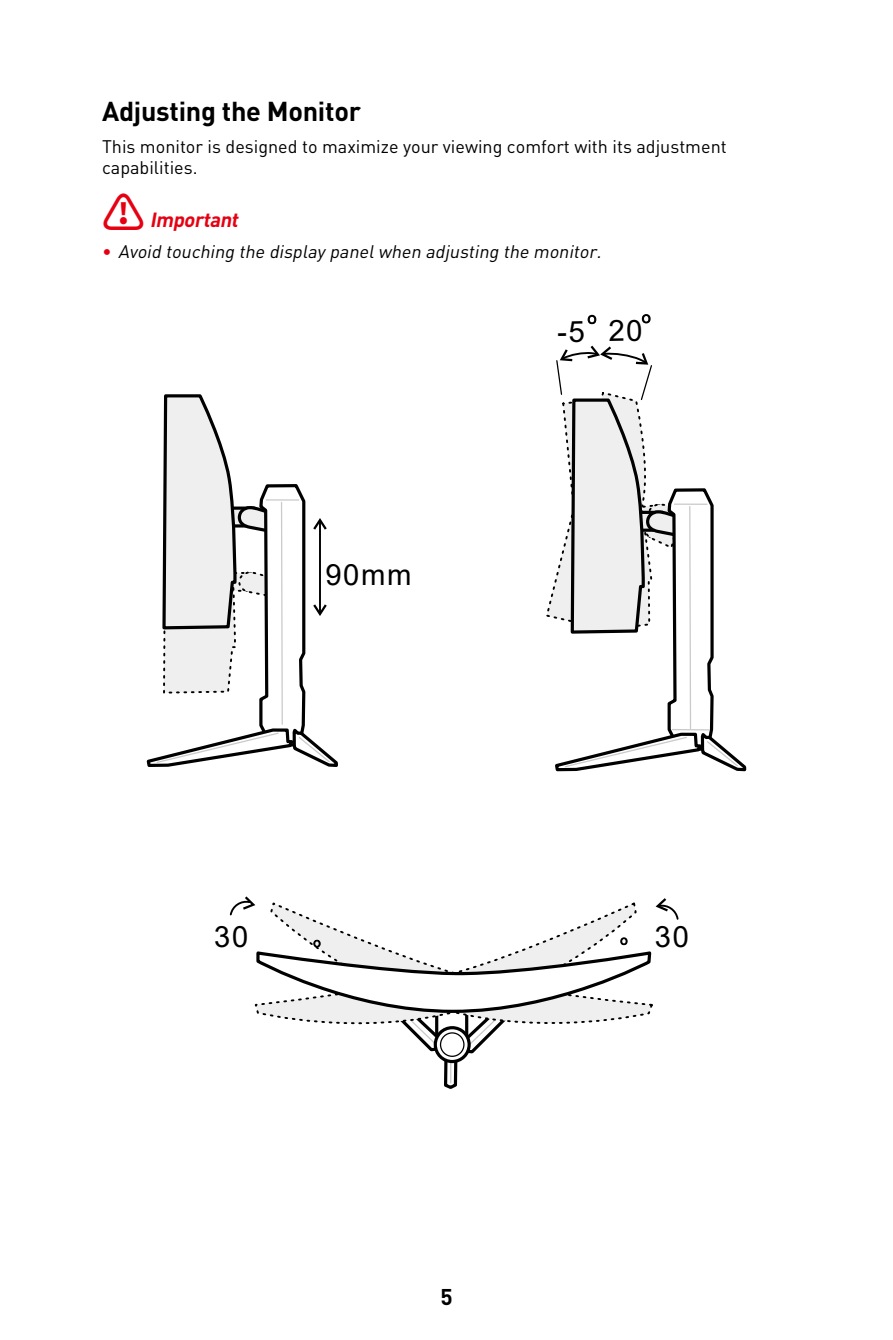
<style>
.page{position:relative;width:893px;height:1340px;background:#fff}
.page>*{position:absolute;margin:0;border:0;box-sizing:border-box;transform-origin:0 0}
.t1{font:29.25px "Arial";color:#000}
.Title_2{font:700 27px "MSI Din Pro Noto CJK";letter-spacing:-.01em;color:#000}
.t2{font:700 22.5px "MSI Din Pro Noto CJK";color:#000}
.t3{font:italic 700 20.25px "MSI Din Pro Noto CJK";color:#e60012}
.Text{font:18px/21.6px "MSI Din Pro Noto CJK";color:#000}
.t4{font:italic 18px "MSI Din Pro Noto CJK";color:#000}
.s1{font-style:normal;font-size:42.75px}
.s2{font-weight:700;font-style:normal;color:#e60012}
</style>
<div class="page">
<svg style="left:146px;top:394px;width:192px;height:373px"></svg>
<svg style="left:546px;top:314px;width:201px;height:458px"></svg>
<svg style="left:229px;top:896px;width:450px;height:193px"></svg>
<p class="Title_2" style="left:102px;top:96px;width:260px">Adjusting the Monitor</p>
<p class="Text" style="left:102px;top:135px;width:626px">This monitor is designed to maximize your viewing comfort with its adjustment capabilities.</p>
<p class="t3" style="left:102px;top:208px;width:148px"><span class="s1">⚠</span> Important</p>
<p class="t4" style="left:102px;top:241px;width:510px"><span class="s2">∙</span> Avoidtouchingthedisplaypanelwhenadjustingthemonitor.</p>
<p class="t1" style="left:325px;top:555px;width:88px">90mm</p>
<p class="t2" style="left:440px;top:1283px;width:14px">5</p>
</div>
